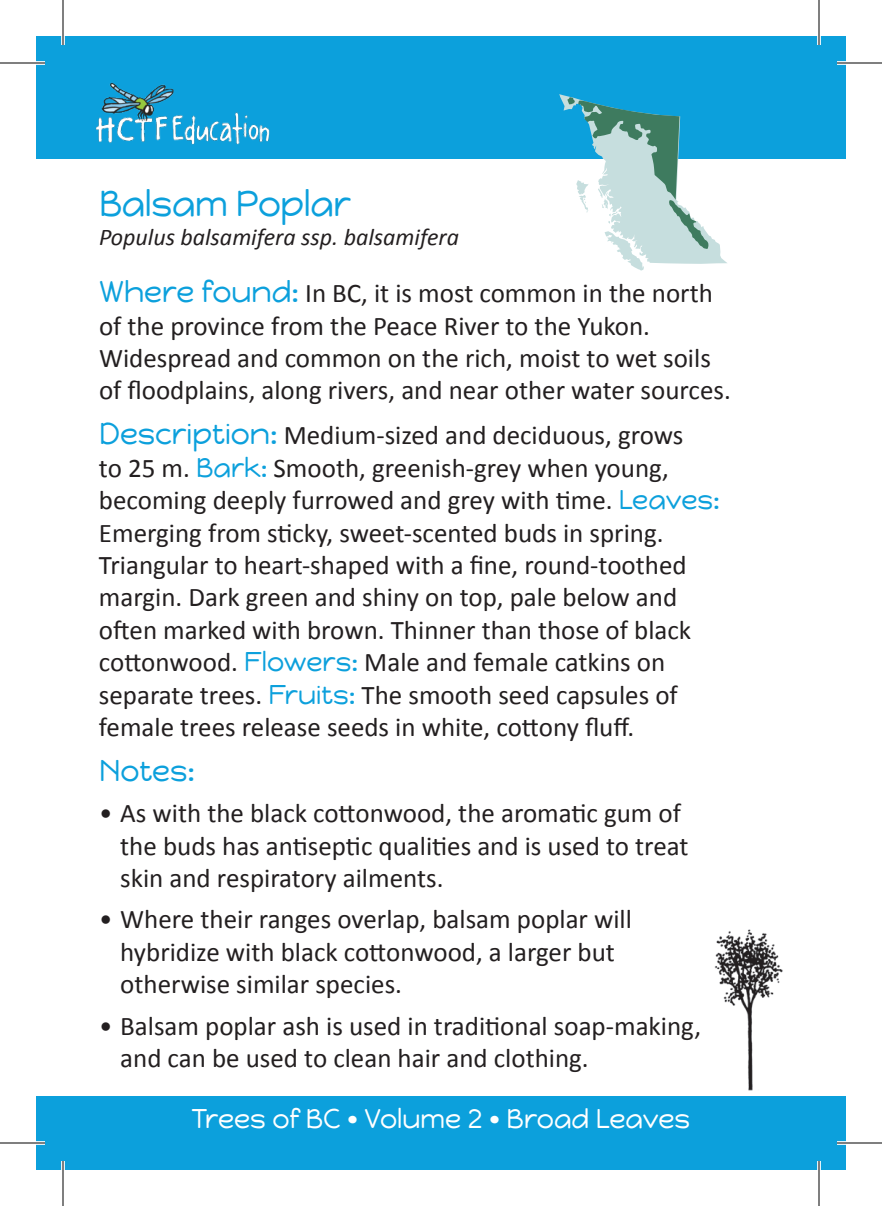
<style>
.page{position:relative;width:882px;height:1206px;background:#fff}
.page>*{position:absolute;margin:0;border:0;box-sizing:border-box;transform-origin:0 0}
.t1{font:36px "Happy Monkey";letter-spacing:-.01em;color:#0ca0dc}
.t2{font:30px "Happy Monkey";color:#0ca0dc}
.t3{font:27px/32.4px "Calibri";color:#231f20}
.t4{font:27px "Happy Monkey";color:#fff}
.t5{font:italic 24px "Calibri";color:#231f20}
.s1{font-family:"Happy Monkey";font-size:30px;color:#0ca0dc}
.s2{font-family:"Happy Monkey";color:#0ca0dc}
</style>
<div class="page">
<div style="left:36px;top:36px;width:810px;height:122px;background:#0ca0dc"></div>
<div style="left:36px;top:1096px;width:810px;height:74px;background:#0ca0dc"></div>
<img style="left:96px;top:82px;width:174px;height:63px">
<img style="left:714px;top:929px;width:69px;height:162px">
<svg style="left:559px;top:94px;width:169px;height:177px"></svg>
<svg style="left:36px;top:61px;width:9px;height:4px"></svg>
<svg style="left:837px;top:61px;width:9px;height:4px"></svg>
<svg style="left:36px;top:1141px;width:9px;height:4px"></svg>
<svg style="left:837px;top:1141px;width:9px;height:4px"></svg>
<svg style="left:61px;top:36px;width:4px;height:9px"></svg>
<svg style="left:61px;top:1161px;width:4px;height:9px"></svg>
<svg style="left:817px;top:36px;width:4px;height:9px"></svg>
<svg style="left:817px;top:1161px;width:4px;height:9px"></svg>
<hr style="left:0;top:62px;width:45px;height:2px;background:#000">
<hr style="left:837px;top:62px;width:45px;height:2px;background:#000">
<hr style="left:0;top:1142px;width:45px;height:2px;background:#000">
<hr style="left:837px;top:1142px;width:45px;height:2px;background:#000">
<hr style="left:62px;top:0;width:2px;height:45px;background:#000">
<hr style="left:62px;top:1161px;width:2px;height:45px;background:#000">
<hr style="left:818px;top:0;width:2px;height:45px;background:#000">
<hr style="left:818px;top:1161px;width:2px;height:45px;background:#000">
<h1 class="t1" style="left:99px;top:182px;width:254px">Balsam Poplar</h1>
<p class="t5" style="left:99px;top:221px;width:362px">Populus balsamifera ssp. balsamifera</p>
<p class="t3" style="left:99px;top:277px;width:633px"><span class="s1">Where found:</span> In BC, it is most common in the north of the province from the Peace River to the Yukon.<br>Widespread and common on the rich, moist to wet soils of floodplains, along rivers, and near other water sources.</p>
<p class="t3" style="left:99px;top:419px;width:622px"><span class="s1">Description:</span> Medium-sized and deciduous, grows<br>to 25 m. <span class="s2">Bark:</span> Smooth, greenish-grey when young, becoming deeply furrowed and grey with time. <span class="s2">Leaves:<br></span>Emerging from sticky, sweet-scented buds in spring.<br>Triangular to heart-shaped with a fine, round-toothed margin. Dark green and shiny on top, pale below and often marked with brown. Thinner than those of black cottonwood. <span class="s2">Flowers:</span> Male and female catkins on separate trees. <span class="s2">Fruits:</span> The smooth seed capsules of female trees release seeds in white, cottony fluff.</p>
<p class="t2" style="left:99px;top:752px;width:98px">Notes:</p>
<p class="t3" style="left:120px;top:797px;width:570px;text-indent:-21px">• As with the black cottonwood, the aromatic gum of the buds has antiseptic qualities and is used to treat skin and respiratory ailments.</p>
<p class="t3" style="left:120px;top:903px;width:513px;text-indent:-21px">• Where their ranges overlap, balsam poplar will hybridize with black cottonwood, a larger but otherwise similar species.</p>
<p class="t3" style="left:120px;top:1010px;width:582px;text-indent:-21px">• Balsam poplar ash is used in traditional soap-making, and can be used to clean hair and clothing.</p>
<p class="t4" style="left:192px;top:1102px;width:500px">Trees of BC • Volume 2 • Broad Leaves</p>
</div>
